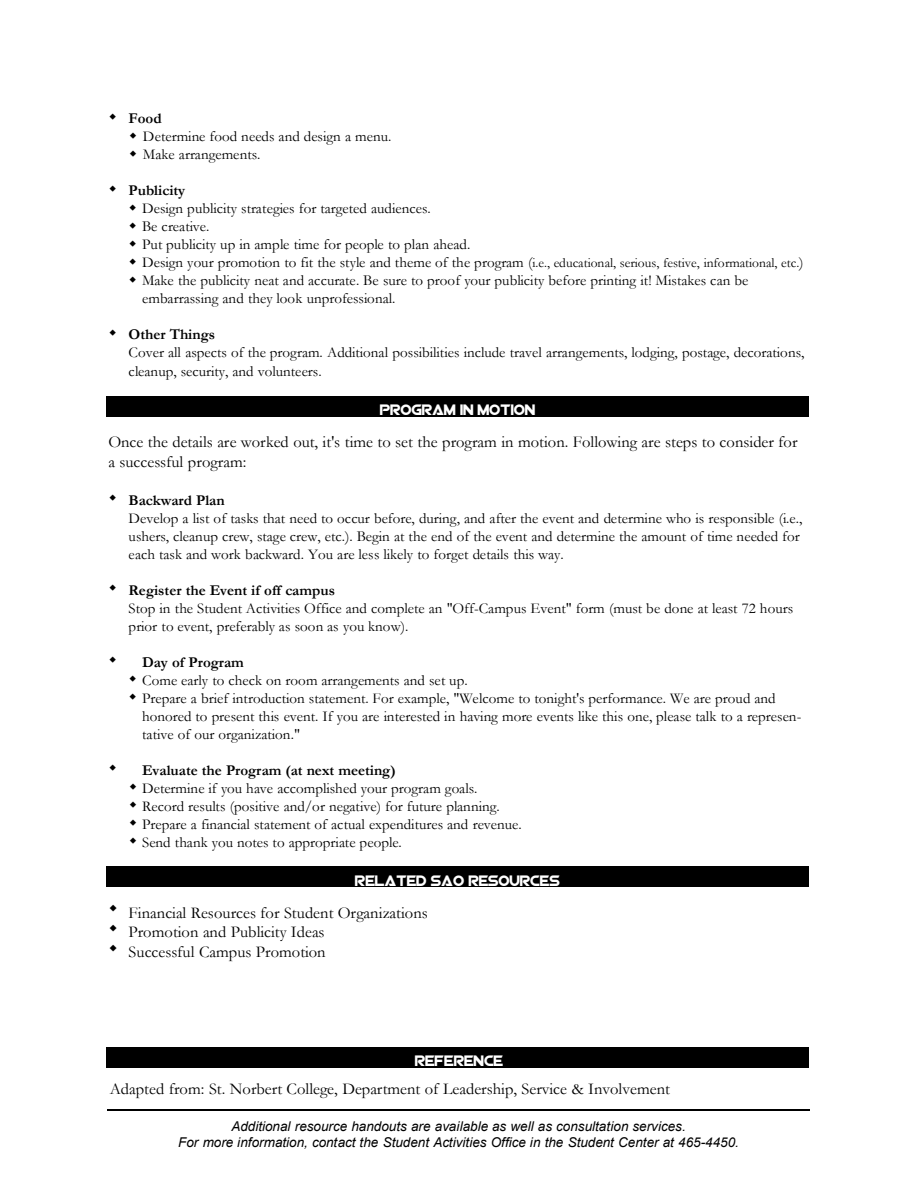
<style>
.page{position:relative;width:918px;height:1188px;background:#fff}
.page>*{position:absolute;margin:0;border:0;box-sizing:border-box;transform-origin:0 0}
.t1{font:16.5px/19.8px "Garamond";color:#000}
.t2{font:15px/18px "Garamond";color:#000}
.t3{font:700 15px "Garamond";color:#000}
.t4{font:15px "Viper Squadron Solid";color:#fff}
.t5{font:italic 13.5px/16.2px "Arial";color:#000;text-align:center}
.s1{font-size:13.5px}
</style>
<div class="page">
<div style="left:107px;top:866px;width:702px;height:20px;background:#000"></div>
<div style="left:107px;top:397px;width:702px;height:20px;background:#000"></div>
<hr style="left:107px;top:1110px;width:703px;height:1px;background:#000">
<div style="left:107px;top:1048px;width:702px;height:20px;background:#000"></div>
<p class="t3" style="left:129px;top:110px;width:35px">Food</p>
<p class="t2" style="left:143px;top:127px;width:250px">Determine food needs and design a menu.<br>Make arrangements.</p>
<p class="t3" style="left:129px;top:182px;width:58px">Publicity</p>
<p class="t2" style="left:142px;top:199px;width:663px">Design publicity strategies for targeted audiences.<br>Be creative.<br>Put publicity up in ample time for people to plan ahead.<br>Design your promotion to fit the style and theme of the program (<span class="s1">i.e., educational, serious, festive, informational, etc.</span>)<br>Make the publicity neat and accurate. Be sure to proof your publicity before printing it! Mistakes can be embarrassing and they look unprofessional.</p>
<p class="t3" style="left:129px;top:326px;width:88px">Other Things</p>
<p class="t2" style="left:129px;top:343px;width:677px;line-height:19px">Cover all aspects of the program. Additional possibilities include travel arrangements, lodging, postage, decorations, cleanup, security, and volunteers.</p>
<p class="t4" style="left:380px;top:403px;width:157px">PROGRAM IN MOTION</p>
<p class="t1" style="left:108px;top:432px;width:691px">Once the details are worked out, it's time to set the program in motion. Following are steps to consider for a successful program:</p>
<p class="t3" style="left:129px;top:493px;width:98px">Backward Plan</p>
<p class="t2" style="left:129px;top:510px;width:676px">Develop a list of tasks that need to occur before, during, and after the event and determine who is responsible (i.e., ushers, cleanup crew, stage crew, etc.). Begin at the end of the event and determine the amount of time needed for each task and work backward. You are less likely to forget details this way.</p>
<p class="t3" style="left:129px;top:583px;width:208px">Register the Event if off campus</p>
<p class="t2" style="left:129px;top:600px;width:666px">Stop in the Student Activities Office and complete an "Off-Campus Event" form (must be done at least 72 hours prior to event, preferably as soon as you know).</p>
<p class="t3" style="left:142px;top:655px;width:103px">Day of Program</p>
<p class="t2" style="left:142px;top:672px;width:661px">Come early to check on room arrangements and set up.<br>Prepare a brief introduction statement. For example, "Welcome to tonight's performance. We are proud and honored to present this event. If you are interested in having more events like this one, please talk to a represen&shy;tative of our organization."</p>
<p class="t3" style="left:142px;top:763px;width:255px">Evaluate the Program (at next meeting)</p>
<p class="t2" style="left:142px;top:780px;width:381px">Determine if you have accomplished your program goals.<br>Record results (positive and/or negative) for future planning.<br>Prepare a financial statement of actual expenditures and revenue.<br>Send thank you notes to appropriate people.</p>
<p class="t4" style="left:355px;top:874px;width:206px">RELATED SAO RESOURCES</p>
<p class="t1" style="left:129px;top:903px;width:301px">Financial Resources for Student Organizations<br>Promotion and Publicity Ideas<br>Successful Campus Promotion</p>
<p class="t4" style="left:415px;top:1054px;width:90px">REFERENCE</p>
<p class="t1" style="left:110px;top:1080px;width:562px">Adapted from: St. Norbert College, Department of Leadership, Service &amp; Involvement</p>
<p class="t5" style="left:178px;top:1118px;width:562px">Additional resource handouts are available as well as consultation services.<br>For more information, contact the Student Activities Office in the Student Center at 465-4450.</p>
</div>
